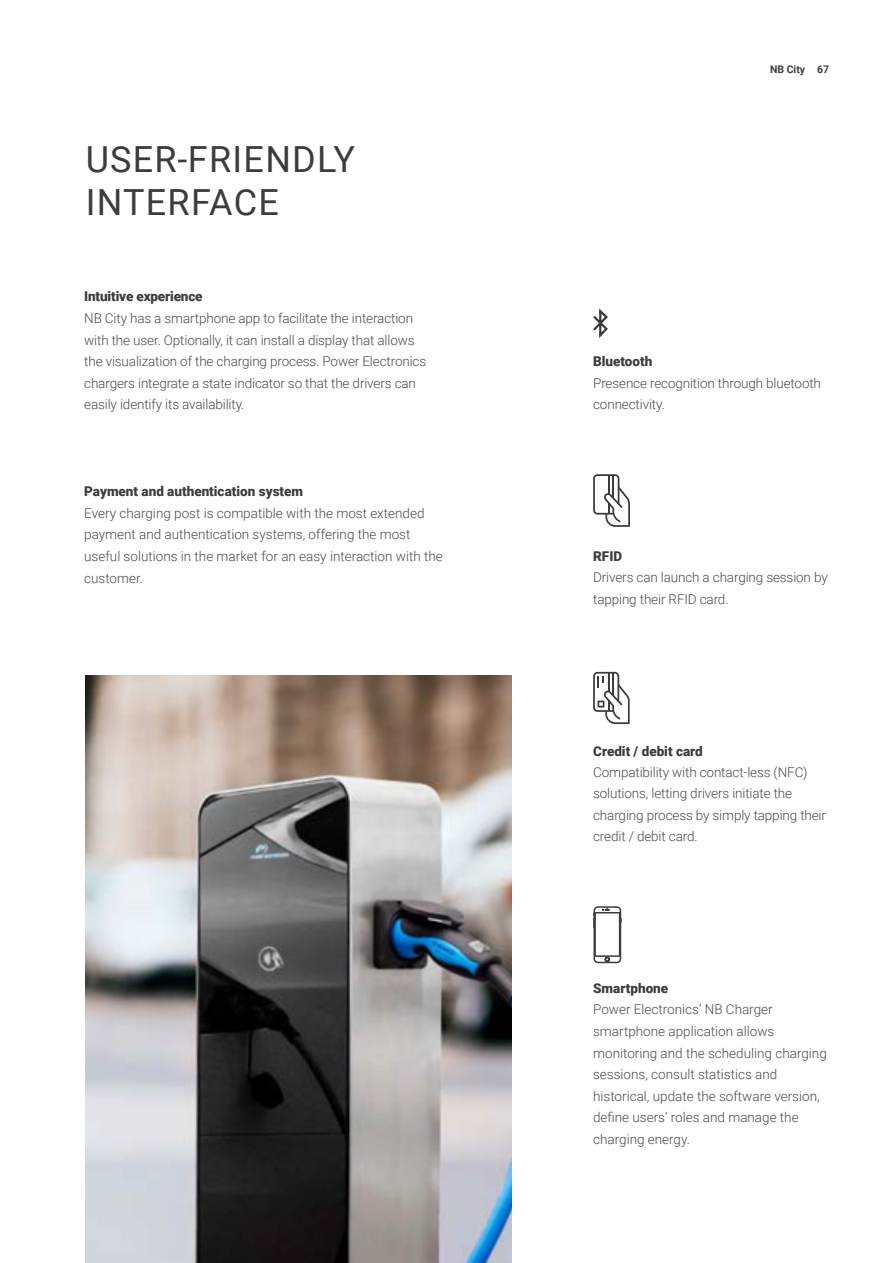
<style>
.page{position:relative;width:893px;height:1263px;background:#fff}
.page>*{position:absolute;margin:0;border:0;box-sizing:border-box;transform-origin:0 0}
.t1{font:36px/43.5px "Roboto";letter-spacing:.035em;color:#3c3c3b}
.t2{font:300 13.5px/21.6px "Roboto";letter-spacing:-.01em;color:#4a4a49}
.t3{font:900 13.5px "Roboto";color:#3c3c3b}
.t4{font:700 10.5px "Roboto";color:#3c3c3b}
</style>
<div class="page">
<img style="left:85px;top:675px;width:426px;height:588px">
<svg style="left:593px;top:672px;width:37px;height:52px"></svg>
<svg style="left:593px;top:474px;width:37px;height:53px"></svg>
<div style="left:593px;top:906px;width:28px;height:57px;border:2px solid #3c3c3b;border-radius:4px"></div>
<div style="left:594px;top:912px;width:26px;height:45px;border:2px solid #3c3c3b"></div>
<svg style="left:604px;top:956px;width:6px;height:6px"></svg>
<svg style="left:593px;top:906px;width:29px;height:23px"></svg>
<svg style="left:593px;top:308px;width:15px;height:30px"></svg>
<h1 class="t1" style="left:86px;top:136px;width:271px">USER-FRIENDLY<br>INTERFACE</h1>
<p class="t3" style="left:84px;top:287px;width:120px">Intuitive experience</p>
<p class="t2" style="left:84px;top:307px;width:343px">NB City has a smartphone app to facilitate the interaction with the user. Optionally, it can install a display that allows the visualization of the charging process. Power Electronics chargers integrate a state indicator so that the drivers can easily identify its availability.</p>
<p class="t3" style="left:84px;top:482px;width:220px">Payment and authentication system</p>
<p class="t2" style="left:84px;top:502px;width:360px">Every charging post is compatible with the most extended payment and authentication systems, offering the most useful solutions in the market for an easy interaction with the customer.</p>
<p class="t3" style="left:593px;top:352px;width:61px">Bluetooth</p>
<p class="t4" style="left:770px;top:62px;width:61px">NB City 67</p>
<p class="t2" style="left:593px;top:372px;width:229px">Presence recognition through bluetooth connectivity.</p>
<p class="t3" style="left:593px;top:546px;width:30px">RFID</p>
<p class="t2" style="left:593px;top:566px;width:236px">Drivers can launch a charging session by tapping their RFID card.</p>
<p class="t3" style="left:593px;top:741px;width:111px">Credit / debit card</p>
<p class="t2" style="left:593px;top:760px;width:234px">Compatibility with contact-less (NFC) solutions, letting drivers initiate the charging process by simply tapping their credit / debit card.</p>
<p class="t3" style="left:593px;top:978px;width:77px">Smartphone</p>
<p class="t2" style="left:593px;top:998px;width:235px">Power Electronics’ NB Charger smartphone application allows monitoring and the scheduling charging sessions, consult statistics and historical, update the software version, define users’ roles and manage the charging energy.</p>
</div>
